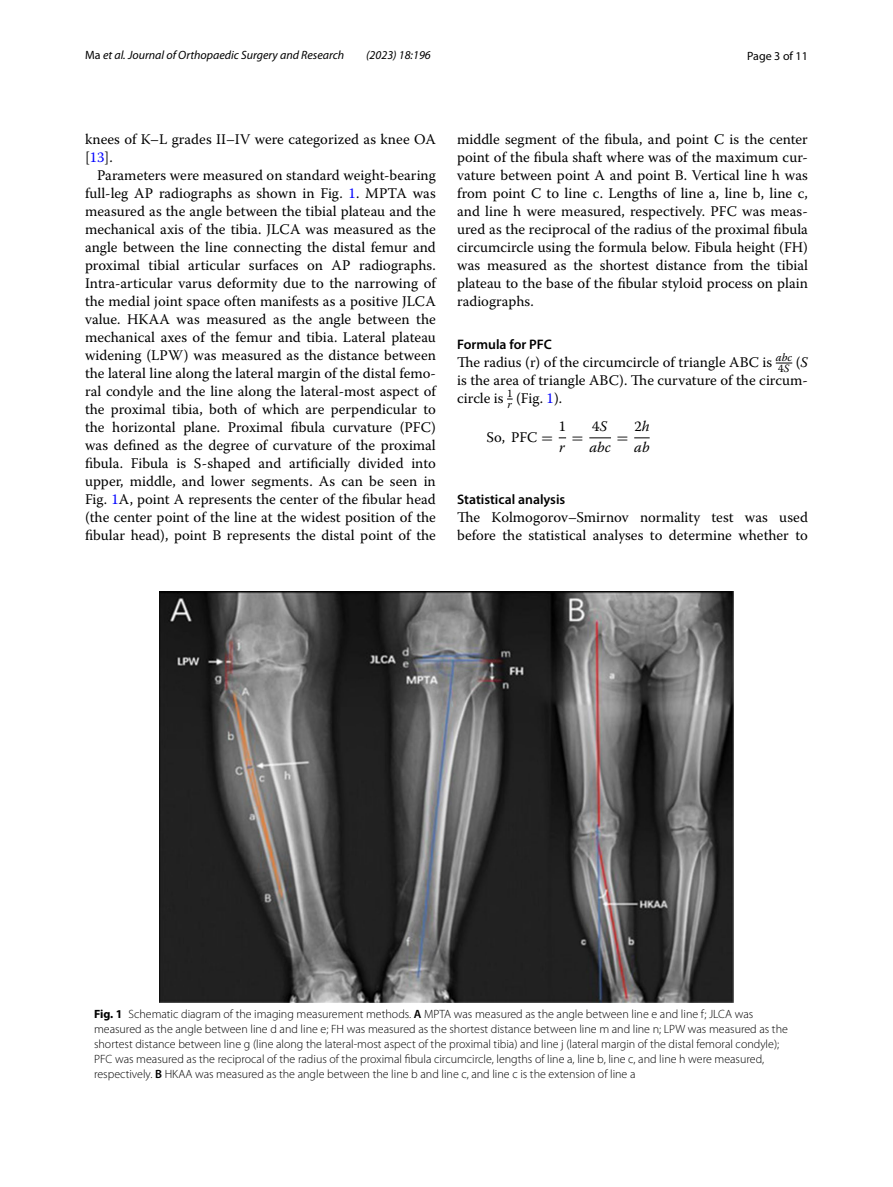
<style>
.page{position:relative;width:893px;height:1187px;background:#fff}
.page>*{position:absolute;margin:0;border:0;box-sizing:border-box;transform-origin:0 0}
.t1{font:14.7px/18px "Warnock Pro";color:#000}
.t2{font:14.7px "Warnock Pro Regular 4";color:#000}
.t3{font:italic 14.7px "Warnock Pro";color:#000}
.t4{font:14.7px "MTSYN";color:#000}
.t5{font:600 13.8px "Myriad Pro";color:#000}
.t6{font:300 12px/15px "Myriad Pro";color:#000}
.t7{font:italic 12px "Myriad Pro";color:#000}
.t8{font:12px "Myriad Pro";color:#000}
.t9{font:11.25px "Warnock Pro Regular 2";color:#000}
.s1{font-style:normal}
.s2{color:#00f}
.s3{font-family:"Warnock Pro It 2"}
.s4{font-family:"Warnock Pro";font-style:italic}
.s5{font-family:"MTSYN"}
.s6{font-weight:700}
.s7{font-weight:600}
</style>
<div class="page">
<svg style="left:776px;top:363px;width:16px;height:1px"></svg>
<svg style="left:589px;top:437px;width:22px;height:1px"></svg>
<svg style="left:634px;top:437px;width:16px;height:1px"></svg>
<img style="left:160px;top:591px;width:573px;height:411px">
<p class="t7" style="left:85px;top:48px;width:261px"><span class="s1">Ma</span> et al. Journal of Orthopaedic Surgery and Research</p>
<p class="t7" style="left:366px;top:48px;width:66px">(2023) 18:196</p>
<p class="t8" style="left:747px;top:48px;width:62px">Page 3 of 11</p>
<p class="t1" style="left:85px;top:130px;width:352px">knees of K–L grades II–IV were categorized as knee OA [<span class="s2">13</span>].</p>
<p class="t1" style="left:85px;top:166px;width:352px;text-align:justify;text-indent:12px">Parameters were measured on standard weight-bearing full-leg AP radiographs as shown in Fig. <span class="s2">1</span>. MPTA was measured as the angle between the tibial plateau and the mechanical axis of the tibia. JLCA was measured as the angle between the line connecting the distal femur and proximal tibial articular surfaces on AP radiographs.<br>Intra-articular varus deformity due to the narrowing of the medial joint space often manifests as a positive JLCA value. HKAA was measured as the angle between the mechanical axes of the femur and tibia. Lateral plateau widening (LPW) was measured as the distance between the lateral line along the lateral margin of the distal femo&shy;ral condyle and the line along the lateral-most aspect of the proximal tibia, both of which are perpendicular to the horizontal plane. Proximal fibula curvature (PFC) was defined as the degree of curvature of the proximal fibula. Fibula is S-shaped and artificially divided into upper, middle, and lower segments. As can be seen in Fig. <span class="s2">1</span>A, point A represents the center of the fibular head (the center point of the line at the widest position of the fibular head), point B represents the distal point of the</p>
<p class="t1" style="left:457px;top:130px;width:352px;text-align:justify">middle segment of the fibula, and point C is the center point of the fibula shaft where was of the maximum cur&shy;vature between point A and point B. Vertical line h was from point C to line c. Lengths of line a, line b, line c, and line h were measured, respectively. PFC was meas&shy;ured as the reciprocal of the radius of the proximal fibula circumcircle using the formula below. Fibula height (FH) was measured as the shortest distance from the tibial plateau to the base of the fibular styloid process on plain radiographs.</p>
<p class="t5" style="left:457px;top:335px;width:96px">Formula for PFC</p>
<p class="t1" style="left:457px;top:352px;width:336px">The radius (r) of the circumcircle of triangle ABC is <sup>abc</sup></p>
<p class="t9" style="left:778px;top:364px;width:31px">4<span class="s3">S</span> <sup>(</sup><sup>S</sup></p>
<p class="t1" style="left:457px;top:370px;width:352px">is the area of triangle ABC). The curvature of the circum&shy;circle is <sup>1</sup></p>
<p class="t1" style="left:507px;top:388px;width:56px"><sub>r</sub> (Fig. <span class="s2">1</span>).</p>
<p class="t2" style="left:634px;top:421px;width:17px">2<span class="s4">h</span></p>
<p class="t3" style="left:634px;top:438px;width:17px">ab</p>
<p class="t2" style="left:592px;top:421px;width:17px">4<span class="s4">S</span></p>
<p class="t3" style="left:589px;top:438px;width:23px">abc</p>
<p class="t2" style="left:559px;top:421px;width:9px">1</p>
<p class="t3" style="left:559px;top:438px;width:7px">r</p>
<p class="t2" style="left:486px;top:431px;width:68px">So, PFC <span class="s5">=</span></p>
<p class="t4" style="left:572px;top:428px;width:13px">=</p>
<p class="t4" style="left:617px;top:428px;width:13px">=</p>
<p class="t5" style="left:457px;top:490px;width:110px">Statistical analysis</p>
<p class="t1" style="left:457px;top:508px;width:352px">The Kolmogorov–Smirnov normality test was used before the statistical analyses to determine whether to</p>
<p class="t6" style="left:94px;top:1006px;width:695px"><span class="s6">Fig. 1</span> Schematic diagram of the imaging measurement methods. <span class="s7">A</span> MPTA was measured as the angle between line e and line f; JLCA was measured as the angle between line d and line e; FH was measured as the shortest distance between line m and line n; LPW was measured as the shortest distance between line g (line along the lateral-most aspect of the proximal tibia) and line j (lateral margin of the distal femoral condyle); PFC was measured as the reciprocal of the radius of the proximal fibula circumcircle, lengths of line a, line b, line c, and line h were measured, respectively. <span class="s7">B</span> HKAA was measured as the angle between the line b and line c, and line c is the extension of line a</p>
</div>
